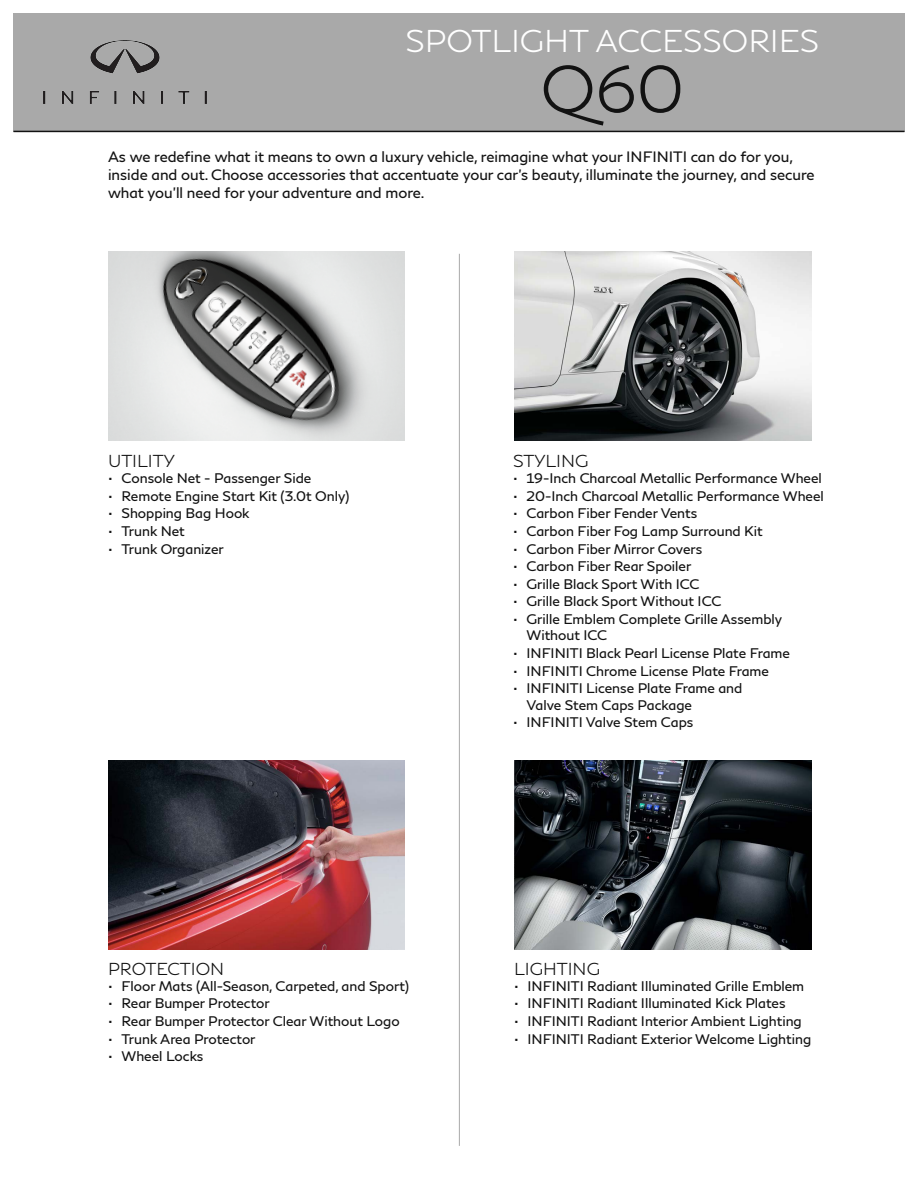
<style>
.page{position:relative;width:918px;height:1188px;background:#fff}
.page>*{position:absolute;margin:0;border:0;box-sizing:border-box;transform-origin:0 0}
.t1{font:300 65.4px "Infiniti Brand";color:#121212}
.t2{font:300 31.35px "Infiniti Brand";color:#fff}
.t3{font:300 17.25px "Infiniti Brand";color:#121212}
.t4{font:15px/18px "Infiniti Brand";color:#121212}
.t5{font:13.8px/16.5px "Infiniti Brand";color:#121212}
</style>
<div class="page">
<div style="left:14px;top:14px;width:891px;height:118px;background:#a9a9a9"></div>
<hr style="left:14px;top:131px;width:890px;height:1px;background:#121212">
<img style="left:108px;top:252px;width:297px;height:189px">
<img style="left:108px;top:760px;width:297px;height:189px">
<img style="left:514px;top:252px;width:297px;height:189px">
<img style="left:514px;top:760px;width:297px;height:189px">
<hr style="left:459px;top:254px;width:1px;height:892px;background:#a9a9a9">
<img style="left:43px;top:40px;width:164px;height:64px">
<h2 class="t2" style="left:405px;top:18px;width:415px">SPOTLIGHT ACCESSORIES</h2>
<h1 class="t1" style="left:541px;top:40px;width:145px">Q60</h1>
<p class="t4" style="left:108px;top:146px;width:708px">As we redefine what it means to own a luxury vehicle, reimagine what your INFINITI can do for you, inside and out. Choose accessories that accentuate your car’s beauty, illuminate the journey, and secure what you’ll need for your adventure and more.</p>
<p class="t3" style="left:108px;top:448px;width:68px">UTILITY</p>
<p class="t5" style="left:108px;top:469px;width:205px">• Console Net - Passenger Side</p>
<p class="t5" style="left:108px;top:487px;width:243px">• Remote Engine Start Kit (3.0t Only)</p>
<p class="t5" style="left:108px;top:504px;width:143px">• Shopping Bag Hook</p>
<p class="t5" style="left:108px;top:522px;width:78px">• Trunk Net</p>
<p class="t5" style="left:108px;top:539px;width:117px">• Trunk Organizer</p>
<p class="t3" style="left:108px;top:956px;width:118px">PROTECTION</p>
<p class="t5" style="left:108px;top:977px;width:303px">• Floor Mats (All-Season, Carpeted, and Sport)</p>
<p class="t5" style="left:108px;top:994px;width:163px">• Rear Bumper Protector</p>
<p class="t5" style="left:108px;top:1012px;width:293px">• Rear Bumper Protector Clear Without Logo</p>
<p class="t5" style="left:108px;top:1029px;width:149px">• Trunk Area Protector</p>
<p class="t5" style="left:108px;top:1047px;width:97px">• Wheel Locks</p>
<p class="t3" style="left:513px;top:448px;width:77px">STYLING</p>
<p class="t5" style="left:513px;top:469px;width:310px">• 19-Inch Charcoal Metallic Performance Wheel</p>
<p class="t5" style="left:513px;top:487px;width:312px">• 20-Inch Charcoal Metallic Performance Wheel</p>
<p class="t5" style="left:513px;top:504px;width:186px">• Carbon Fiber Fender Vents</p>
<p class="t5" style="left:513px;top:522px;width:251px">• Carbon Fiber Fog Lamp Surround Kit</p>
<p class="t5" style="left:513px;top:539px;width:191px">• Carbon Fiber Mirror Covers</p>
<p class="t5" style="left:513px;top:557px;width:180px">• Carbon Fiber Rear Spoiler</p>
<p class="t5" style="left:513px;top:574px;width:188px">• Grille Black Sport With ICC</p>
<p class="t5" style="left:513px;top:592px;width:210px">• Grille Black Sport Without ICC</p>
<p class="t5" style="left:527px;top:610px;width:257px;text-indent:-14px">• Grille Emblem Complete Grille Assembly<br>Without ICC</p>
<p class="t5" style="left:513px;top:644px;width:278px">• INFINITI Black Pearl License Plate Frame</p>
<p class="t5" style="left:513px;top:661px;width:258px">• INFINITI Chrome License Plate Frame</p>
<p class="t5" style="left:527px;top:679px;width:217px;text-indent:-14px">• INFINITI License Plate Frame and<br>Valve Stem Caps Package</p>
<p class="t5" style="left:513px;top:713px;width:182px">• INFINITI Valve Stem Caps</p>
<p class="t3" style="left:514px;top:956px;width:87px">LIGHTING</p>
<p class="t5" style="left:514px;top:977px;width:292px">• INFINITI Radiant Illuminated Grille Emblem</p>
<p class="t5" style="left:514px;top:994px;width:273px">• INFINITI Radiant Illuminated Kick Plates</p>
<p class="t5" style="left:514px;top:1012px;width:289px">• INFINITI Radiant Interior Ambient Lighting</p>
<p class="t5" style="left:514px;top:1029px;width:299px">• INFINITI Radiant Exterior Welcome Lighting</p>
</div>
